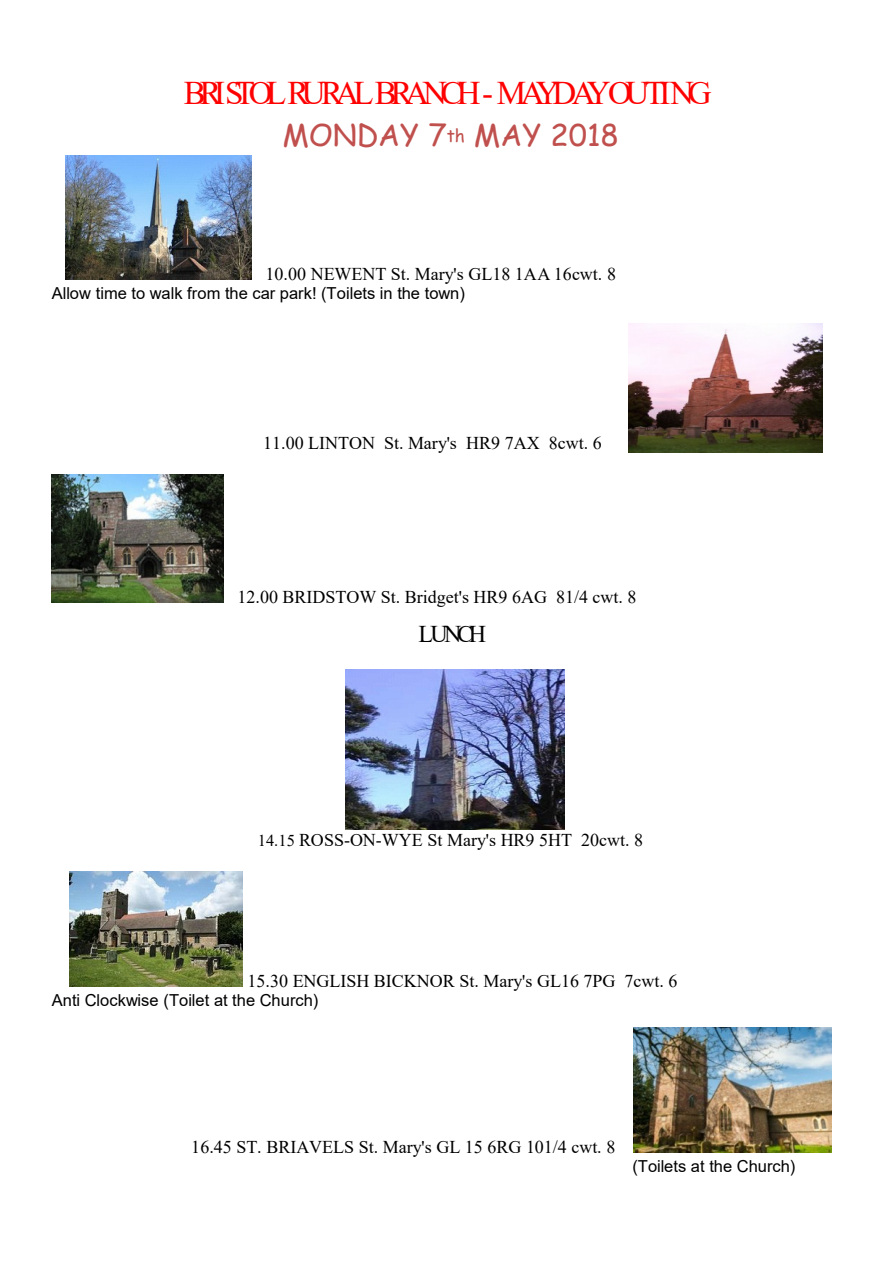
<style>
.page{position:relative;width:893px;height:1263px;background:#fff}
.page>*{position:absolute;margin:0;border:0;box-sizing:border-box;transform-origin:0 0}
.t1{font:33px "Times New Roman";letter-spacing:-.185em;color:#f00}
.t2{font:30px "Comic Sans MS";color:#c0504d}
.t3{font:24px "Times New Roman";letter-spacing:-.165em;color:#000}
.t4{font:18px "Times New Roman";color:#000}
.t5{font:16.5px "Arial";color:#000}
.s1{font-size:17.4px}
.s2{font-size:16.5px}
</style>
<div class="page">
<img style="left:65px;top:155px;width:187px;height:124px">
<img style="left:629px;top:323px;width:193px;height:129px">
<img style="left:52px;top:475px;width:172px;height:127px">
<img style="left:346px;top:669px;width:218px;height:160px">
<img style="left:70px;top:872px;width:173px;height:114px">
<img style="left:633px;top:1028px;width:198px;height:124px">
<h1 class="t1" style="left:184px;top:81px;width:529px">BRI STOL RURAL BRANCH - MAYDAY OUTI NG</h1>
<h2 class="t2" style="left:283px;top:122px;width:338px">MONDAY 7<span class="s1">th</span> MAY 2018</h2>
<p class="t4" style="left:266px;top:267px;width:352px">10.00 NEWENT St. Mary's GL18 1AA 16cwt. 8</p>
<p class="t5" style="left:52px;top:287px;width:415px">Allow time to walk from the car park! (Toilets in the town)</p>
<p class="t4" style="left:263px;top:437px;width:340px">11.00 LINTON St. Mary's HR9 7AX 8cwt. 6</p>
<p class="t4" style="left:238px;top:590px;width:400px">12.00 BRIDSTOW St. Bridget's HR9 6AG 81/4 cwt. 8</p>
<h3 class="t3" style="left:418px;top:625px;width:69px">LUNCH</h3>
<p class="t4" style="left:258px;top:833px;width:387px"><span class="s2">14.15</span> ROSS-ON-WYE St Mary's HR9 5HT 20cwt. 8</p>
<p class="t4" style="left:248px;top:974px;width:431px">15.30 ENGLISH BICKNOR St. Mary's GL16 7PG 7cwt. 6</p>
<p class="t5" style="left:52px;top:994px;width:268px">Anti Clockwise (Toilet at the Church)</p>
<p class="t4" style="left:191px;top:1140px;width:425px">16.45 ST. BRIAVELS St. Mary's GL 15 6RG 101/4 cwt. 8</p>
<p class="t5" style="left:632px;top:1160px;width:165px">(Toilets at the Church)</p>
</div>
